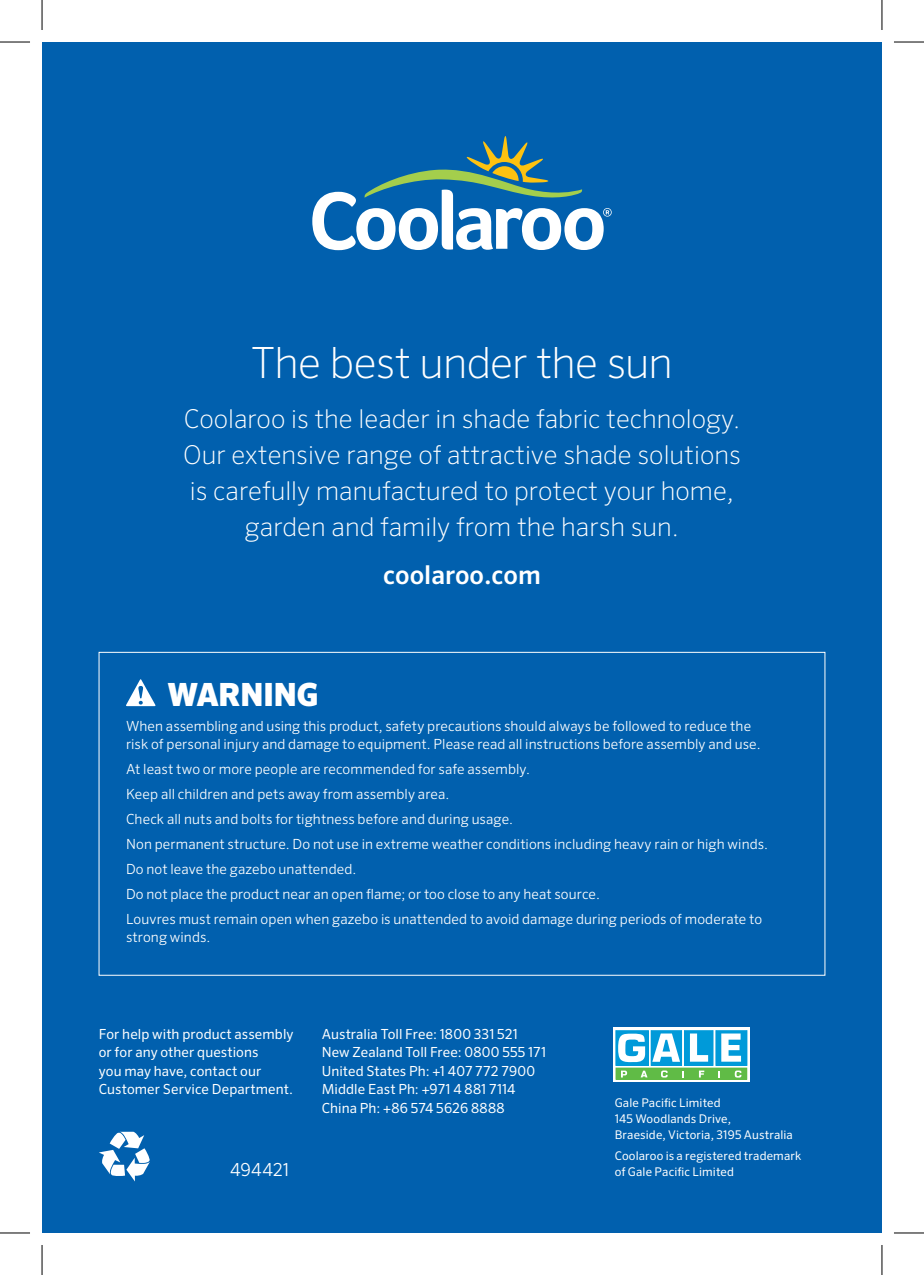
<style>
.page{position:relative;width:924px;height:1275px;background:#fff}
.page>*{position:absolute;margin:0;border:0;box-sizing:border-box;transform-origin:0 0}
.t1{font:200 43px "Sero Pro";letter-spacing:-.02em;color:#fff}
.t2{font:900 32px "Sero Pro";letter-spacing:-.025em;color:#fff}
.t3{font:200 26px/36px "Sero Pro";color:#fff;text-align:center}
.t4{font:500 26px "Sero Pro";color:#fff}
.STEP_HEADING{font:300 18px "Sero Pro";color:#fff}
.t5{font:300 14px/18px "Sero Pro";letter-spacing:.005em;color:#fff}
.STEP_BODY{font:14px/18.6px "Sero Pro";letter-spacing:.01em;color:#fff}
.STEP_BODY-2{font:12px/16px "Sero Pro";letter-spacing:.01em;color:#fff}
</style>
<div class="page">
<div style="left:42px;top:42px;width:839px;height:1191px;background:#0160ae"></div>
<svg style="left:613px;top:1028px;width:136px;height:54px;background:#bbe3e1"></svg>
<div style="left:715px;top:1030px;width:31px;height:35px;background:#009ad9"></div>
<div style="left:715px;top:1030px;width:31px;height:35px;border:1px solid #009ad9"></div>
<div style="left:684px;top:1030px;width:28px;height:35px;background:#009ad9"></div>
<div style="left:684px;top:1030px;width:28px;height:35px;border:1px solid #009ad9"></div>
<svg style="left:652px;top:1032px;width:27px;height:31px"></svg>
<div style="left:650px;top:1030px;width:31px;height:35px;border:1px solid #009ad9"></div>
<svg style="left:617px;top:1032px;width:29px;height:31px"></svg>
<div style="left:615px;top:1030px;width:33px;height:35px;border:1px solid #009ad9"></div>
<div style="left:615px;top:1068px;width:131px;height:11px;background:#60bb46"></div>
<svg style="left:617px;top:1033px;width:28px;height:29px"></svg>
<svg style="left:652px;top:1033px;width:27px;height:28px"></svg>
<svg style="left:689px;top:1033px;width:18px;height:28px"></svg>
<svg style="left:721px;top:1033px;width:19px;height:28px"></svg>
<svg style="left:682px;top:1071px;width:2px;height:6px"></svg>
<svg style="left:699px;top:1070px;width:5px;height:7px"></svg>
<svg style="left:718px;top:1071px;width:2px;height:6px"></svg>
<svg style="left:661px;top:1070px;width:6px;height:7px"></svg>
<svg style="left:734px;top:1070px;width:7px;height:7px"></svg>
<svg style="left:621px;top:1070px;width:6px;height:7px"></svg>
<svg style="left:640px;top:1070px;width:7px;height:7px"></svg>
<svg style="left:126px;top:679px;width:29px;height:27px"></svg>
<svg style="left:312px;top:136px;width:299px;height:114px"></svg>
<svg style="left:99px;top:1131px;width:51px;height:50px"></svg>
<hr style="left:0;top:42px;width:30px;height:1px;background:#000">
<hr style="left:893px;top:42px;width:30px;height:1px;background:#000">
<hr style="left:0;top:1232px;width:30px;height:1px;background:#000">
<hr style="left:893px;top:1232px;width:30px;height:1px;background:#000">
<hr style="left:42px;top:0;width:1px;height:30px;background:#000">
<hr style="left:42px;top:1245px;width:1px;height:30px;background:#000">
<hr style="left:881px;top:0;width:1px;height:30px;background:#000">
<hr style="left:881px;top:1245px;width:1px;height:30px;background:#000">
<p class="t1" style="left:251px;top:337px;width:423px">The best under the sun</p>
<p class="t3" style="left:183px;top:401px;width:558px">Coolaroo is the leader in shade fabric technology.<br>Our extensive range of attractive shade solutions is carefully manufactured to protect your home, garden and family from the harsh sun.</p>
<p class="t4" style="left:383px;top:559px;width:159px">coolaroo.com</p>
<p class="t2" style="left:167px;top:675px;width:153px">WARNING</p>
<p class="t5" style="left:126px;top:717px;width:635px">When assembling and using this product, safety precautions should always be followed to reduce the risk of personal injury and damage to equipment. Please read all instructions before assembly and use.</p>
<p class="t5" style="left:126px;top:760px;width:405px">At least two or more people are recommended for safe assembly.</p>
<p class="t5" style="left:126px;top:785px;width:324px">Keep all children and pets away from assembly area.</p>
<p class="t5" style="left:126px;top:810px;width:388px">Check all nuts and bolts for tightness before and during usage.</p>
<p class="t5" style="left:126px;top:835px;width:643px">Non permanent structure. Do not use in extreme weather conditions including heavy rain or high winds.</p>
<p class="t5" style="left:126px;top:859px;width:232px">Do not leave the gazebo unattended.</p>
<p class="t5" style="left:126px;top:884px;width:475px">Do not place the product near an open flame; or too close to any heat source.</p>
<p class="t5" style="left:126px;top:909px;width:637px">Louvres must remain open when gazebo is unattended to avoid damage during periods of moderate to strong winds.</p>
<p class="STEP_BODY" style="left:99px;top:1024px;width:196px">For help with product assembly or for any other questions<br>you may have, contact our<br>Customer Service Department.</p>
<p class="STEP_BODY" style="left:321px;top:1024px;width:198px">Australia Toll Free: 1800 331 521</p>
<p class="STEP_BODY" style="left:321px;top:1043px;width:226px">New Zealand Toll Free: 0800 555 171</p>
<p class="STEP_BODY" style="left:321px;top:1061px;width:215px">United States Ph: +1 407 772 7900</p>
<p class="STEP_BODY" style="left:321px;top:1080px;width:195px">Middle East Ph: +971 4 881 7114</p>
<p class="STEP_BODY" style="left:321px;top:1098px;width:184px">China Ph: +86 574 5626 8888</p>
<p class="STEP_HEADING" style="left:230px;top:1159px;width:60px">494421</p>
<p class="STEP_BODY-2" style="left:614px;top:1094px;width:108px">Gale Pacific Limited</p>
<p class="STEP_BODY-2" style="left:614px;top:1110px;width:118px">145 Woodlands Drive,</p>
<p class="STEP_BODY-2" style="left:614px;top:1126px;width:179px">Braeside, Victoria, 3195 Australia</p>
<p class="STEP_BODY-2" style="left:614px;top:1147px;width:188px">Coolaroo is a registered trademark of Gale Pacific Limited</p>
</div>
